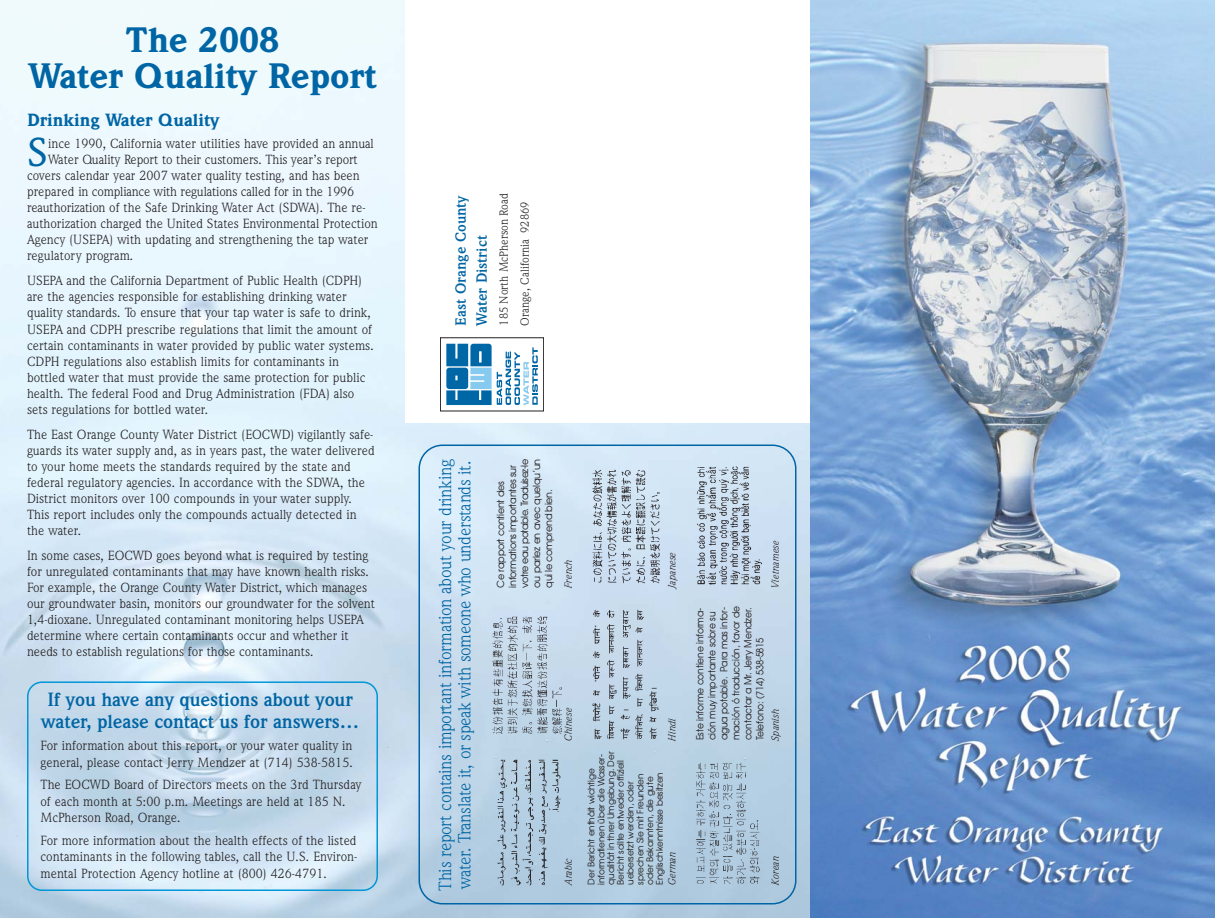
<style>
.page{position:relative;width:1215px;height:918px;background:#fff}
.page>*{position:absolute;margin:0;border:0;box-sizing:border-box;transform-origin:0 0}
.t1{font:500 40.95px "Weidemann IT Cby BT";color:#0065a4}
.t2{font:900 36px/36px "Weidemann IT Cby BT";color:#0065a4;text-align:center}
.t3{font:700 19.5px/22.5px "Weidemann IT Cby BT";letter-spacing:-.01em;color:#0065a4;text-align:center}
.t4{font:18px/19.5px "Weidemann IT Cby BT";letter-spacing:-.02em;color:#0065a4}
.t5{font:900 18px "Weidemann IT Cby BT";color:#0065a4}
.t6{font:700 15px/21px "Weidemann IT Cby BT";color:#0065a4}
.t7{font:13.5px/16px "Weidemann IT Cby BT";color:#231f20}
.t8{font:12px/21px "Weidemann IT Cby BT";letter-spacing:-.005em;color:#231f20}
.t9{font:italic 10.5px "Weidemann IT Cby BT";letter-spacing:-.005em;color:#231f20}
.t10{font:9.75px/12px "Avant Garde";letter-spacing:-.02em;color:#231f20;scale:.95 1}
.t11{font:9.75px/12px "Avant Garde";letter-spacing:-.04em;color:#231f20}
.t12{font:9px/9.8px "Avant Garde";letter-spacing:-.02em;color:#231f20}
</style>
<div class="page">
<img style="left:0;top:0;width:810px;height:918px">
<div style="left:405px;top:0;width:419px;height:423px;background:#fff"></div>
<svg style="left:418px;top:445px;width:378px;height:459px;background:#c0d7ea"></svg>
<img style="left:491px;top:751px;width:81px;height:143px">
<img style="left:487px;top:608px;width:89px;height:134px">
<img style="left:586px;top:601px;width:87px;height:148px">
<img style="left:585px;top:462px;width:90px;height:131px">
<img style="left:690px;top:752px;width:89px;height:140px">
<img style="left:692px;top:461px;width:86px;height:133px">
<svg style="left:27px;top:681px;width:351px;height:210px;background:#c1daec"></svg>
<div style="left:440px;top:338px;width:104px;height:73px;border:1px solid #231f20"></div>
<svg style="left:446px;top:344px;width:92px;height:61px"></svg>
<img style="left:810px;top:0;width:405px;height:918px">
<h2 class="t2" style="left:28px;top:20px;width:350px">The 2008<br>Water Quality Report</h2>
<h3 class="t5" style="left:27px;top:108px;width:194px">Drinking Water Quality</h3>
<h1 class="t1" style="left:27px;top:127px;width:23px">S</h1>
<p class="t7" style="left:48px;top:135px;width:327px">ince 1990, California water utilities have provided an annual</p>
<p class="t7" style="left:48px;top:151px;width:311px">Water Quality Report to their customers. This year’s report</p>
<p class="t7" style="left:27px;top:167px;width:334px">covers calendar year 2007 water quality testing, and has been</p>
<p class="t7" style="left:27px;top:183px;width:329px">prepared in compliance with regulations called for in the 1996</p>
<p class="t7" style="left:27px;top:199px;width:340px">reauthorization of the Safe Drinking Water Act (SDWA). The re-</p>
<p class="t7" style="left:27px;top:215px;width:352px">authorization charged the United States Environmental Protection</p>
<p class="t7" style="left:27px;top:231px;width:343px">Agency (USEPA) with updating and strengthening the tap water</p>
<p class="t7" style="left:27px;top:248px;width:108px">regulatory program.</p>
<p class="t7" style="left:27px;top:273px;width:348px">USEPA and the California Department of Public Health (CDPH) are the agencies responsible for establishing drinking water quality standards. To ensure that your tap water is safe to drink, USEPA and CDPH prescribe regulations that limit the amount of certain contaminants in water provided by public water systems.<br>CDPH regulations also establish limits for contaminants in bottled water that must provide the same protection for public health. The federal Food and Drug Administration (FDA) also sets regulations for bottled water.</p>
<p class="t7" style="left:27px;top:426px;width:349px">The East Orange County Water District (EOCWD) vigilantly safe&shy;guards its water supply and, as in years past, the water delivered to your home meets the standards required by the state and federal regulatory agencies. In accordance with the SDWA, the District monitors over 100 compounds in your water supply.<br>This report includes only the compounds actually detected in the water.</p>
<p class="t7" style="left:27px;top:547px;width:350px">In some cases, EOCWD goes beyond what is required by testing for unregulated contaminants that may have known health risks.<br>For example, the Orange County Water District, which manages our groundwater basin, monitors our groundwater for the solvent 1,4-dioxane. Unregulated contaminant monitoring helps USEPA determine where certain contaminants occur and whether it needs to establish regulations for those contaminants.</p>
<h3 class="t3" style="left:41px;top:687px;width:319px">If you have any questions about your water, please contact us for answers…</h3>
<p class="t7" style="left:40px;top:737px;width:314px;line-height:16.5px">For information about this report, or your water quality in general, please contact Jerry Mendzer at (714) 538-5815.</p>
<p class="t7" style="left:40px;top:776px;width:323px;line-height:16.5px">The EOCWD Board of Directors meets on the 3rd Thursday of each month at 5:00 p.m. Meetings are held at 185 N.<br>McPherson Road, Orange.</p>
<p class="t7" style="left:40px;top:832px;width:319px;line-height:16.5px;text-align:justify">For more information about the health effects of the listed contaminants in the following tables, call the U.S. Environ&shy;mental Protection Agency hotline at (800) 426-4791.</p>
<p class="t6" style="left:450px;top:326px;width:132px;rotate:-90deg">East Orange County<br>Water District</p>
<p class="t8" style="left:493px;top:326px;width:134px;rotate:-90deg">185 North McPherson Road<br>Orange, California 92869</p>
<h3 class="t4" style="left:435px;top:891px;width:433px;rotate:-90deg">This report contains important information about your drinking water. Translate it, or speak with someone who understands it.</h3>
<p class="t11" style="left:494px;top:588px;width:130px;rotate:-90deg">Ce rapport contient des informations importantes sur votre eau potable. Traduisez-le ou parlez en avec quelqu’un qui le comprend bien.</p>
<p class="t9" style="left:562px;top:588px;width:30px;rotate:-90deg">French</p>
<p class="t9" style="left:665px;top:588px;width:37px;rotate:-90deg">Japanese</p>
<p class="t9" style="left:562px;top:741px;width:35px;rotate:-90deg">Chinese</p>
<p class="t9" style="left:562px;top:885px;width:28px;rotate:-90deg">Arabic</p>
<p class="t9" style="left:665px;top:741px;width:24px;rotate:-90deg">Hindi</p>
<p class="t12" style="left:586px;top:885px;width:134px;rotate:-90deg">Der Bericht enthält wichtige informatienen über die Wasser&shy;qualität in threr Umgebung. Der<br>Bericht sollte entweder offiziell uebersetzt werden, oder sprechen Sie mit Freunden oder Bekannten, die gute<br>Englischkenntnisse besitzen</p>
<p class="t9" style="left:665px;top:885px;width:35px;rotate:-90deg">German</p>
<p class="t9" style="left:769px;top:588px;width:49px;rotate:-90deg">Vietnamese</p>
<p class="t10" style="left:694px;top:740px;width:143px;rotate:-90deg">Este informe contiene informa&shy;ción muy importante sobre su agua potable. Para mas infor&shy;mación ó traducción, favor de contactar a Mr. Jerry Mendzer.<br>Telefono: (714) 538-5815</p>
<p class="t9" style="left:769px;top:741px;width:33px;rotate:-90deg">Spanish</p>
<p class="t9" style="left:769px;top:885px;width:30px;rotate:-90deg">Korean</p>
</div>
